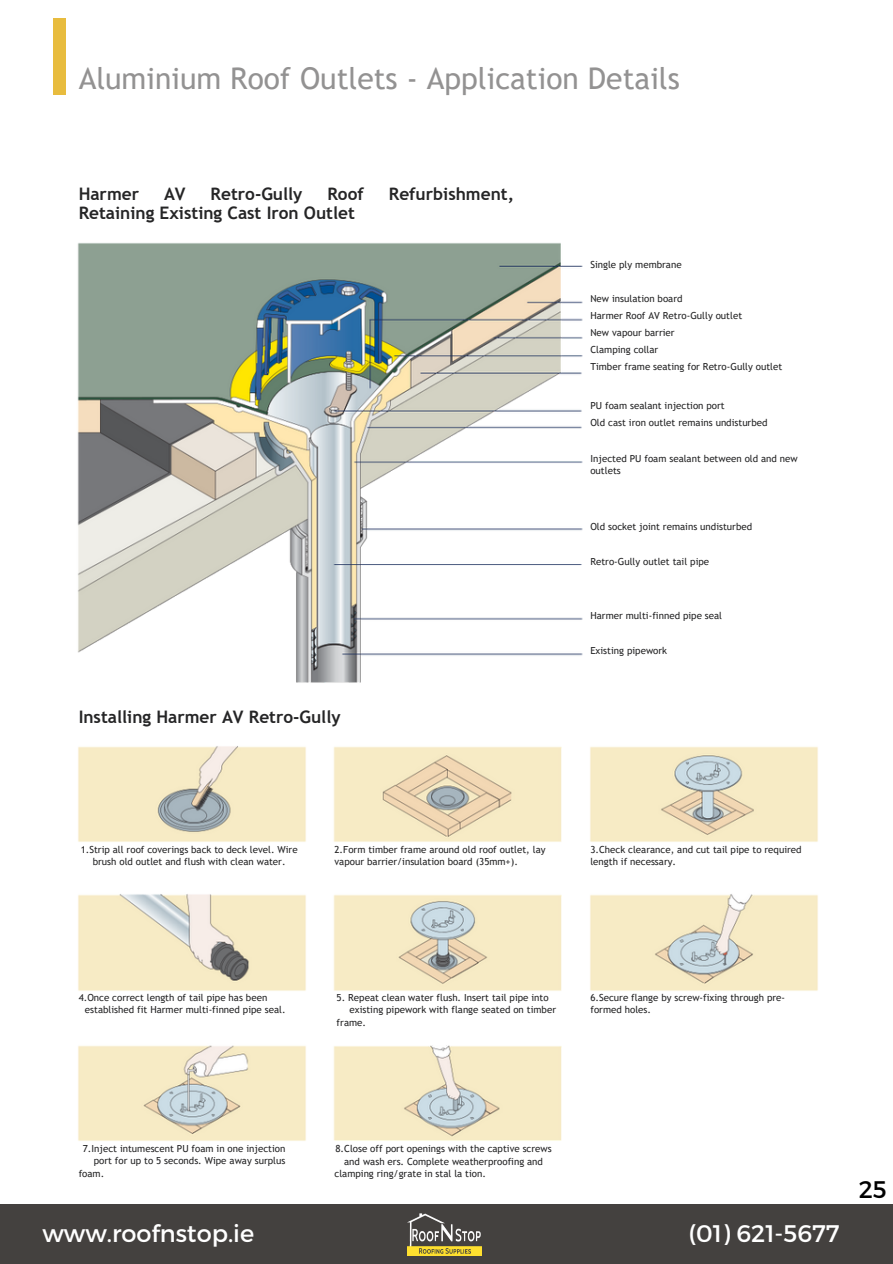
<style>
.page{position:relative;width:893px;height:1264px;background:#fff}
.page>*{position:absolute;margin:0;border:0;box-sizing:border-box;transform-origin:0 0}
.t1{font:30px "Trebuchet MS";color:#939292}
.t2{font:24px "Montserrat";color:#fff}
.t3{font:24px "Montserrat";color:#000}
.t4{font:700 17.25px "Trebuchet MS";color:#252526}
.t5{font:9.75px/12.3px "Trebuchet MS";color:#252526;text-align:center}
</style>
<div class="page">
<div style="left:53px;top:18px;width:13px;height:77px;background:#e8bc3e"></div>
<img style="left:78px;top:746px;width:228px;height:96px">
<img style="left:78px;top:1045px;width:228px;height:96px">
<img style="left:78px;top:894px;width:228px;height:97px">
<img style="left:333px;top:895px;width:229px;height:96px">
<img style="left:333px;top:746px;width:229px;height:96px">
<img style="left:333px;top:1045px;width:229px;height:96px">
<img style="left:77px;top:243px;width:506px;height:440px">
<img style="left:590px;top:746px;width:228px;height:96px">
<img style="left:590px;top:894px;width:228px;height:97px">
<div style="left:0;top:1203px;width:892px;height:60px;background:#44413f"></div>
<img style="left:408px;top:1213px;width:73px;height:42px">
<p class="t1" style="left:79px;top:61px;width:602px">Aluminium Roof Outlets - Application Details</p>
<p class="t4" style="left:79px;top:183px;width:62px">Harmer</p>
<p class="t4" style="left:164px;top:183px;width:23px">AV</p>
<p class="t4" style="left:211px;top:183px;width:93px">Retro-Gully</p>
<p class="t4" style="left:327px;top:183px;width:38px">Roof</p>
<p class="t4" style="left:389px;top:183px;width:127px">Refurbishment,</p>
<p class="t4" style="left:79px;top:203px;width:278px">Retaining Existing Cast Iron Outlet</p>
<p class="t4" style="left:79px;top:707px;width:263px">Installing Harmer AV Retro-Gully</p>
<p class="t5" style="left:590px;top:258px;width:93px">Single ply membrane</p>
<p class="t5" style="left:590px;top:293px;width:94px">New insulation board</p>
<p class="t5" style="left:590px;top:309px;width:153px">Harmer Roof AV Retro-Gully outlet</p>
<p class="t5" style="left:590px;top:326px;width:86px">New vapour barrier</p>
<p class="t5" style="left:590px;top:343px;width:69px">Clamping collar</p>
<p class="t5" style="left:590px;top:360px;width:193px">Timber frame seating for Retro-Gully outlet</p>
<p class="t5" style="left:590px;top:399px;width:136px">PU foam sealant injection port</p>
<p class="t5" style="left:590px;top:416px;width:179px">Old cast iron outlet remains undisturbed</p>
<p class="t5" style="left:590px;top:452px;width:209px;text-align:left">Injected PU foam sealant between old and new outlets</p>
<p class="t5" style="left:590px;top:520px;width:163px">Old socket joint remains undisturbed</p>
<p class="t5" style="left:590px;top:555px;width:120px">Retro-Gully outlet tail pipe</p>
<p class="t5" style="left:590px;top:609px;width:133px">Harmer multi-finned pipe seal</p>
<p class="t5" style="left:590px;top:644px;width:78px">Existing pipework</p>
<p class="t5" style="left:81px;top:843px;width:218px">1.Strip all roof coverings back to deck level. Wire brush old outlet and flush with clean water.</p>
<p class="t5" style="left:334px;top:843px;width:212px">2.Form timber frame around old roof outlet, lay</p>
<p class="t5" style="left:334px;top:855px;width:185px">vapour barrier/insulation board (35mm+).</p>
<p class="t5" style="left:590px;top:843px;width:213px">3.Check clearance, and cut tail pipe to required</p>
<p class="t5" style="left:590px;top:855px;width:87px">length if necessary.</p>
<p class="t5" style="left:79px;top:991px;width:190px">4.Once correct length of tail pipe has been</p>
<p class="t5" style="left:85px;top:1003px;width:202px">established fit Harmer multi-finned pipe seal.</p>
<p class="t5" style="left:336px;top:991px;width:213px">5. Repeat clean water flush. Insert tail pipe into</p>
<p class="t5" style="left:349px;top:1003px;width:208px">existing pipework with flange seated on timber</p>
<p class="t5" style="left:336px;top:1016px;width:31px">frame.</p>
<p class="t5" style="left:590px;top:991px;width:196px">6.Secure flange by screw-fixing through pre-</p>
<p class="t5" style="left:590px;top:1003px;width:62px">formed holes.</p>
<p class="t5" style="left:83px;top:1142px;width:204px;text-align:right">7.Inject intumescent PU foam in one injection port for up to 5 seconds. Wipe away surplus</p>
<p class="t5" style="left:79px;top:1166px;width:27px">foam.</p>
<p class="t5" style="left:335px;top:1142px;width:218px">8.Close off port openings with the captive screws and wash ers. Complete weatherproofing and</p>
<p class="t5" style="left:334px;top:1167px;width:153px">clamping ring/grate in stal la tion.</p>
<p class="t2" style="left:42px;top:1217px;width:213px">www.roofnstop.ie</p>
<p class="t2" style="left:688px;top:1217px;width:152px">(01) 621-5677</p>
<p class="t3" style="left:858px;top:1174px;width:29px">25</p>
</div>
